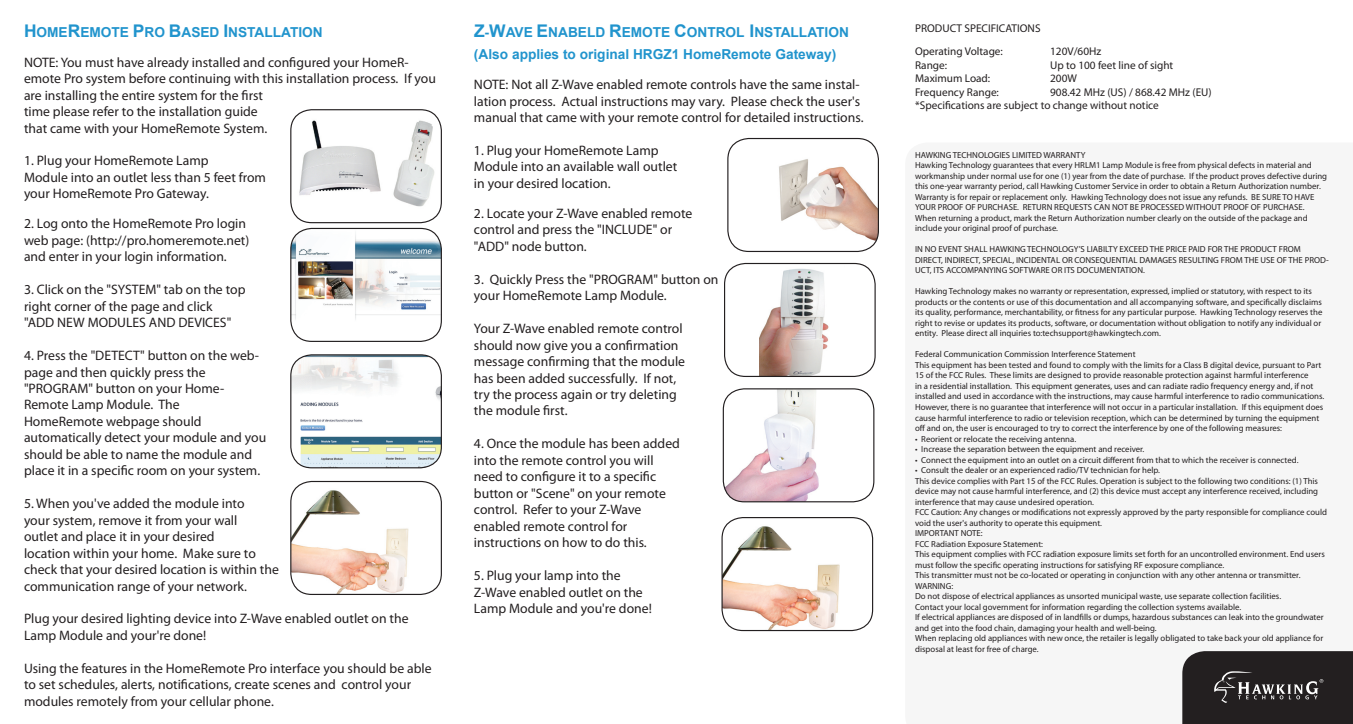
<style>
.page{position:relative;width:1353px;height:724px;background:#fff}
.page>*{position:absolute;margin:0;border:0;box-sizing:border-box;transform-origin:0 0}
.t1{font:13.75px/16.5px "Myriad Pro";color:#231f20}
.t2{font:700 13.75px/22.4px "Arial";color:#2194cd}
.t3{font:11.25px/22.5px "Myriad Pro";color:#231f20}
.t4{font:8.75px/10.5px "Myriad Pro";color:#231f20}
.s1{font-size:17.38px}
</style>
<div class="page">
<img style="left:291px;top:110px;width:150px;height:112px;border-radius:21px">
<div style="left:290px;top:109px;width:152px;height:114px;border:1px solid #231f20;border-radius:21px"></div>
<img style="left:291px;top:481px;width:150px;height:113px;border-radius:21px">
<div style="left:290px;top:480px;width:152px;height:114px;border:1px solid #231f20;border-radius:21px"></div>
<img style="left:291px;top:354px;width:150px;height:113px;border-radius:21px">
<div style="left:290px;top:354px;width:152px;height:114px;border:1px solid #231f20;border-radius:21px"></div>
<img style="left:291px;top:228px;width:150px;height:113px;border-radius:21px">
<div style="left:290px;top:228px;width:152px;height:114px;border:1px solid #231f20;border-radius:21px"></div>
<img style="left:728px;top:138px;width:150px;height:113px;border-radius:21px">
<div style="left:727px;top:138px;width:152px;height:114px;border:1px solid #231f20;border-radius:21px"></div>
<img style="left:759px;top:268px;width:70px;height:107px">
<div style="left:724px;top:263px;width:152px;height:114px;border:1px solid #231f20;border-radius:21px"></div>
<img style="left:723px;top:388px;width:151px;height:113px;border-radius:21px">
<div style="left:723px;top:388px;width:151px;height:114px;border:1px solid #231f20;border-radius:21px"></div>
<img style="left:722px;top:517px;width:151px;height:113px;border-radius:21px">
<div style="left:722px;top:516px;width:151px;height:114px;border:1px solid #231f20;border-radius:21px"></div>
<svg style="left:1182px;top:651px;width:171px;height:73px;background:#2f2b2c"></svg>
<h1 class="t2" style="left:24px;top:21px;width:300px"><span class="s1">H</span>OME<span class="s1">R</span>EMOTE <span class="s1">P</span>RO <span class="s1">B</span>ASED <span class="s1">I</span>NSTALLATION</h1>
<p class="t1" style="left:24px;top:54px;width:413px">NOTE: You must have already installed and configured your HomeR&shy;emote Pro system before continuing with this installation process. If you are installing the entire system for the first<br>time please refer to the installation guide<br>that came with your HomeRemote System.</p>
<h1 class="t1" style="left:24px;top:152px;width:244px">1. Plug your HomeRemote Lamp<br>Module into an outlet less than 5 feet from your HomeRemote Pro Gateway.</h1>
<h1 class="t1" style="left:24px;top:215px;width:227px">2. Log onto the HomeRemote Pro login web page: (http://pro.homeremote.net) and enter in your login information.</h1>
<h1 class="t1" style="left:24px;top:281px;width:223px">3. Click on the "SYSTEM" tab on the top right corner of the page and click "ADD NEW MODULES AND DEVICES"</h1>
<p class="t1" style="left:24px;top:347px;width:244px">4. Press the "DETECT" button on the web&shy;page and then quickly press the "PROGRAM" button on your Home-Remote Lamp Module. The<br>HomeRemote webpage should automatically detect your module and you should be able to name the module and place it in a specific room on your system.</p>
<h1 class="t1" style="left:24px;top:494px;width:256px">5. When you've added the module into<br>your system, remove it from your wall<br>outlet and place it in your desired<br>location within your home. Make sure to check that your desired location is within the communication range of your network.</h1>
<h1 class="t1" style="left:24px;top:610px;width:386px">Plug your desired lighting device into Z-Wave enabled outlet on the<br>Lamp Module and your're done!</h1>
<h1 class="t1" style="left:24px;top:659px;width:409px">Using the features in the HomeRemote Pro interface you should be able to set schedules, alerts, notifications, create scenes and control your modules remotely from your cellular phone.</h1>
<h1 class="t2" style="left:474px;top:21px;width:376px"><span class="s1">Z</span>-<span class="s1">W</span>AVE <span class="s1">E</span>NABELD <span class="s1">R</span>EMOTE <span class="s1">C</span>ONTROL <span class="s1">I</span>NSTALLATION (Also applies to original HRGZ1 HomeRemote Gateway)</h1>
<h1 class="t1" style="left:474px;top:76px;width:391px">NOTE: Not all Z-Wave enabled remote controls have the same instal&shy;lation process. Actual instructions may vary. Please check the user's manual that came with your remote control for detailed instructions.</h1>
<h1 class="t1" style="left:474px;top:142px;width:205px">1. Plug your HomeRemote Lamp<br>Module into an available wall outlet in your desired location.</h1>
<h1 class="t1" style="left:474px;top:205px;width:220px">2. Locate your Z-Wave enabled remote control and press the "INCLUDE" or "ADD" node button.</h1>
<h1 class="t1" style="left:474px;top:270px;width:246px">3. Quickly Press the "PROGRAM" button on your HomeRemote Lamp Module.</h1>
<h1 class="t1" style="left:474px;top:320px;width:213px">Your Z-Wave enabled remote control should now give you a confirmation message confirming that the module has been added successfully. If not, try the process again or try deleting the module first.</h1>
<h1 class="t1" style="left:474px;top:435px;width:207px">4. Once the module has been added into the remote control you will need to configure it to a specific button or "Scene" on your remote control. Refer to your Z-Wave enabled remote control for instructions on how to do this.</h1>
<h1 class="t1" style="left:474px;top:566px;width:179px">5. Plug your lamp into the<br>Z-Wave enabled outlet on the<br>Lamp Module and you're done!</h1>
<p class="t3" style="left:915px;top:17px;width:127px">PRODUCT SPECIFICATIONS<br>Operating Voltage:</p>
<p class="t3" style="left:1050px;top:40px;width:53px">120V/60Hz</p>
<p class="t3" style="left:915px;top:53px;width:34px">Range:</p>
<p class="t3" style="left:1050px;top:53px;width:125px">Up to 100 feet line of sight</p>
<p class="t3" style="left:915px;top:67px;width:77px">Maximum Load:</p>
<p class="t3" style="left:1050px;top:67px;width:28px">200W</p>
<p class="t3" style="left:915px;top:80px;width:85px">Frequency Range:</p>
<p class="t3" style="left:915px;top:85px;width:298px;line-height:13.5px;text-indent:135px">908.42 MHz (US) / 868.42 MHz (EU) *Specifications are subject to change without notice</p>
<p class="t4" style="left:915px;top:149px;width:414px">HAWKING TECHNOLOGIES LIMITED WARRANTY<br>Hawking Technology guarantees that every HRLM1 Lamp Module is free from physical defects in material and workmanship under normal use for one (1) year from the date of purchase. If the product proves defective during this one-year warranty period, call Hawking Customer Service in order to obtain a Return Authorization number.<br>Warranty is for repair or replacement only. Hawking Technology does not issue any refunds. BE SURE TO HAVE YOUR PROOF OF PURCHASE. RETURN REQUESTS CAN NOT BE PROCESSED WITHOUT PROOF OF PURCHASE.<br>When returning a product, mark the Return Authorization number clearly on the outside of the package and include your original proof of purchase.</p>
<p class="t4" style="left:915px;top:244px;width:415px">IN NO EVENT SHALL HAWKING TECHNOLOGY’S LIABILTY EXCEED THE PRICE PAID FOR THE PRODUCT FROM<br>DIRECT, INDIRECT, SPECIAL, INCIDENTAL OR CONSEQUENTIAL DAMAGES RESULTING FROM THE USE OF THE PROD-<br>UCT, ITS ACCOMPANYING SOFTWARE OR ITS DOCUMENTATION.</p>
<p class="t4" style="left:915px;top:286px;width:409px">Hawking Technology makes no warranty or representation, expressed, implied or statutory, with respect to its products or the contents or use of this documentation and all accompanying software, and specifically disclaims its quality, performance, merchantability, or fitness for any particular purpose. Hawking Technology reserves the right to revise or updates its products, software, or documentation without obligation to notify any individual or entity. Please direct all inquiries to:techsupport@hawkingtech.com.</p>
<p class="t4" style="left:915px;top:349px;width:411px">Federal Communication Commission Interference Statement<br>This equipment has been tested and found to comply with the limits for a Class B digital device, pursuant to Part 15 of the FCC Rules. These limits are designed to provide reasonable protection against harmful interference<br>in a residential installation. This equipment generates, uses and can radiate radio frequency energy and, if not installed and used in accordance with the instructions, may cause harmful interference to radio communications.<br>However, there is no guarantee that interference will not occur in a particular installation. If this equipment does cause harmful interference to radio or television reception, which can be determined by turning the equipment off and on, the user is encouraged to try to correct the interference by one of the following measures:</p>
<p class="t4" style="left:915px;top:433px;width:163px">• Reorient or relocate the receiving antenna.</p>
<p class="t4" style="left:915px;top:443px;width:231px">• Increase the separation between the equipment and receiver.</p>
<p class="t4" style="left:915px;top:454px;width:385px">• Connect the equipment into an outlet on a circuit different from that to which the receiver is connected.</p>
<p class="t4" style="left:915px;top:464px;width:413px">• Consult the dealer or an experienced radio/TV technician for help.<br>This device complies with Part 15 of the FCC Rules. Operation is subject to the following two conditions: (1) This device may not cause harmful interference, and (2) this device must accept any interference received, including interference that may cause undesired operation.<br>FCC Caution: Any changes or modifications not expressly approved by the party responsible for compliance could void the user's authority to operate this equipment.<br>IMPORTANT NOTE:<br>FCC Radiation Exposure Statement:<br>This equipment complies with FCC radiation exposure limits set forth for an uncontrolled environment. End users must follow the specific operating instructions for satisfying RF exposure compliance.<br>This transmitter must not be co-located or operating in conjunction with any other antenna or transmitter.<br>WARNING:<br>Do not dispose of electrical appliances as unsorted municipal waste, use separate collection facilities.<br>Contact your local government for information regarding the collection systems available.<br>If electrical appliances are disposed of in landfills or dumps, hazardous substances can leak into the groundwater and get into the food chain, damaging your health and well-being.<br>When replacing old appliances with new once, the retailer is legally obligated to take back your old appliance for disposal at least for free of charge.</p>
</div>
